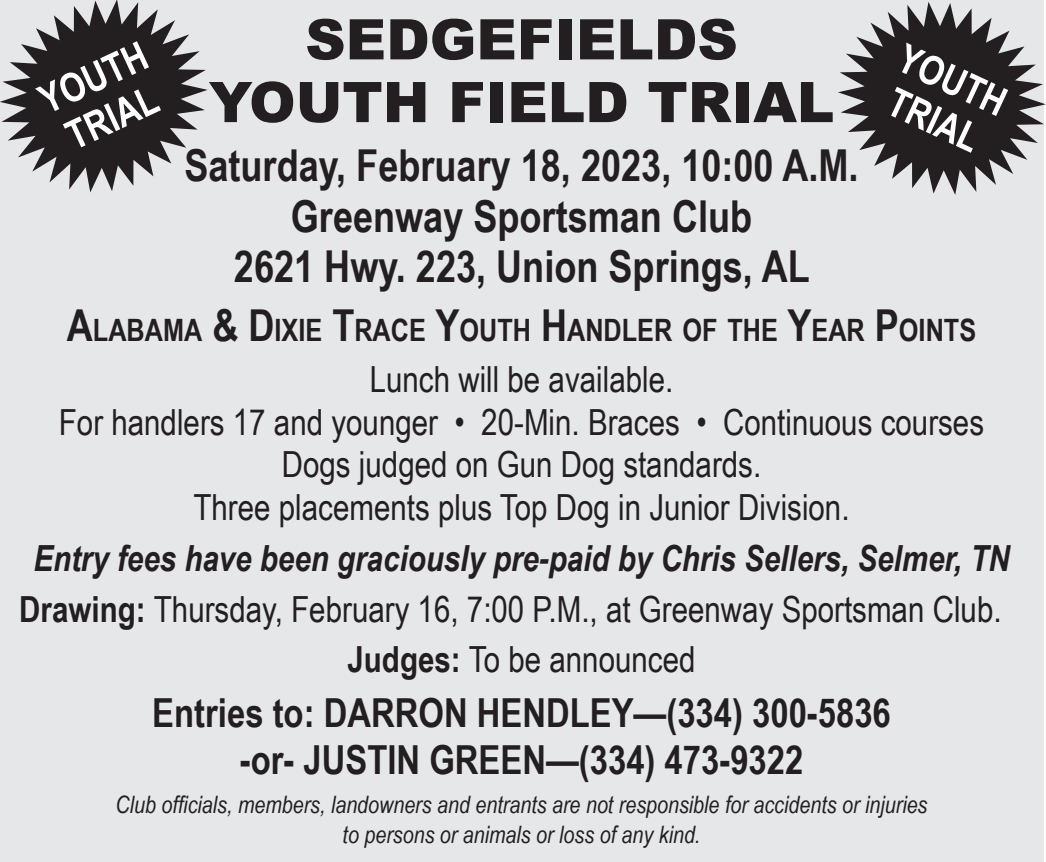
<style>
.page{position:relative;width:1046px;height:862px;background:#fff}
.page>*{position:absolute;margin:0;border:0;box-sizing:border-box;transform-origin:0 0}
.t1{font:900 56px/62.8px "Arial";color:#231f20;text-align:center}
.t2{font:700 44px/50.8px "Arial Narrow";color:#231f20;text-align:center}
.t3{font:700 40px/46.8px "Arial Narrow";color:#231f20;text-align:center}
.t4{font:700 40px/44px "Arial Narrow";color:#fff}
.t5{font:36px/42.8px "Arial Narrow";color:#231f20;text-align:center}
.t6{font:700 30.8px "Arial Narrow";color:#231f20}
.t7{font:italic 24px/30.8px "Arial Narrow";color:#231f20;text-align:center}
.s1{font-size:44px}
.s2{font-weight:700;font-style:italic}
.s3{font-weight:700}
</style>
<div class="page">
<div style="left:0;top:0;width:1043px;height:862px;background:#e6e7e9"></div>
<svg style="left:0;top:0;width:208px;height:192px;fill:#231f20"></svg>
<svg style="left:838px;top:2px;width:207px;height:193px;fill:#231f20"></svg>
<h1 class="t1" style="left:209px;top:6px;width:627px">SEDGEFIELDS<br>YOUTH FIELD TRIAL</h1>
<p class="t2" style="left:184px;top:138px;width:675px">Saturday, February 18, 2023, 10:00 A.M.<br>Greenway Sportsman Club<br>2621 Hwy. 223, Union Springs, AL</p>
<p class="t6" style="left:67px;top:307px;width:910px"><span class="s1">A</span>LABAMA <span class="s1">&amp; D</span>IXIE <span class="s1">T</span>RACE <span class="s1">Y</span>OUTH <span class="s1">H</span>ANDLER OF THE <span class="s1">Y</span>EAR <span class="s1">P</span>OINTS</p>
<p class="t5" style="left:59px;top:356px;width:926px">Lunch will be available.<br>For handlers 17 and younger • 20-Min. Braces • Continuous courses Dogs judged on Gun Dog standards.<br>Three placements plus Top Dog in Junior Division.</p>
<p class="t5" style="left:19px;top:531px;width:991px;line-height:50.8px"><span class="s2">Entry fees have been graciously pre-paid by Chris Sellers, Selmer, TN<br></span><span class="s3">Drawing:</span> Thursday, February 16, 7:00 P.M., at Greenway Sportsman Club.<br><span class="s3">Judges:</span> To be announced</p>
<p class="t3" style="left:152px;top:688px;width:740px">Entries to: DARRON HENDLEY—(334) 300-5836 -or- JUSTIN GREEN—(334) 473-9322</p>
<p class="t7" style="left:115px;top:788px;width:813px">Club officials, members, landowners and entrants are not responsible for accidents or injuries to persons or animals or loss of any kind.</p>
<p class="t4" style="left:31px;top:80px;width:116px;rotate:-25deg">YOUTH<br>TRIAL</p>
<p class="t4" style="left:910px;top:34px;width:116px;rotate:25deg">YOUTH<br>TRIAL</p>
</div>
